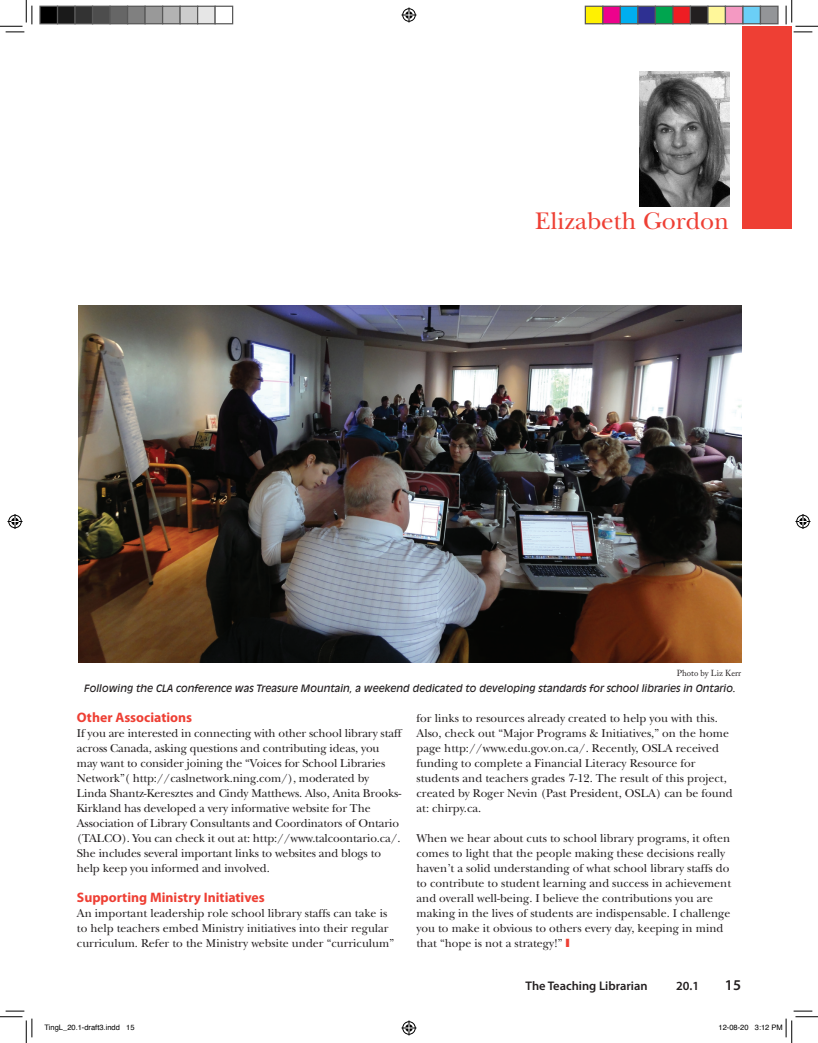
<style>
.page{position:relative;width:818px;height:1043px;background:#fff}
.page>*{position:absolute;margin:0;border:0;box-sizing:border-box;transform-origin:0 0}
.t1{font:25px "New Baskerville";color:#ee3f34}
.t2{font:600 15px "Myriad Pro";color:#231f20}
.t3{font:700 13.75px "Myriad Pro";color:#ee3f34}
.t4{font:600 12.5px "Myriad Pro";color:#231f20}
.t5{font:11.88px/15px "New Baskerville";color:#231f20}
.t6{font:italic 10px "Antique Olive Std";color:#231f20}
.t7{font:8.75px "Adobe Caslon Pro";color:#231f20}
.t8{font:7.5px "Helvetica";color:#000}
</style>
<div class="page">
<img style="left:639px;top:71px;width:90px;height:135px">
<div style="left:742px;top:26px;width:49px;height:203px;background:#ee3f34"></div>
<img style="left:78px;top:305px;width:663px;height:357px">
<svg style="left:0;top:0;width:33px;height:33px"></svg>
<svg style="left:0;top:1010px;width:33px;height:32px"></svg>
<svg style="left:785px;top:0;width:33px;height:33px"></svg>
<svg style="left:401px;top:8px;width:15px;height:14px"></svg>
<svg style="left:401px;top:1020px;width:15px;height:15px"></svg>
<svg style="left:8px;top:514px;width:14px;height:15px"></svg>
<svg style="left:795px;top:514px;width:15px;height:15px"></svg>
<div style="left:40px;top:6px;width:18px;height:18px;background:#000"></div>
<div style="left:39px;top:6px;width:19px;height:18px;border:1px solid #595959"></div>
<div style="left:58px;top:6px;width:17px;height:18px;background:#1a1a1a"></div>
<div style="left:57px;top:6px;width:19px;height:18px;border:1px solid #595959"></div>
<div style="left:75px;top:6px;width:17px;height:18px;background:#333"></div>
<div style="left:74px;top:6px;width:19px;height:18px;border:1px solid #595959"></div>
<div style="left:92px;top:6px;width:18px;height:18px;background:#4d4d4d"></div>
<div style="left:92px;top:6px;width:19px;height:18px;border:1px solid #595959"></div>
<div style="left:110px;top:6px;width:18px;height:18px;background:#666"></div>
<div style="left:109px;top:6px;width:19px;height:18px;border:1px solid #595959"></div>
<div style="left:128px;top:6px;width:17px;height:18px;background:#808080"></div>
<div style="left:127px;top:6px;width:19px;height:18px;border:1px solid #595959"></div>
<div style="left:145px;top:6px;width:17px;height:18px;background:#999"></div>
<div style="left:144px;top:6px;width:19px;height:18px;border:1px solid #595959"></div>
<div style="left:162px;top:6px;width:18px;height:18px;background:#b3b3b3"></div>
<div style="left:162px;top:6px;width:19px;height:18px;border:1px solid #595959"></div>
<div style="left:180px;top:6px;width:18px;height:18px;background:#ccc"></div>
<div style="left:179px;top:6px;width:19px;height:18px;border:1px solid #595959"></div>
<div style="left:198px;top:6px;width:17px;height:18px;background:#e6e6e6"></div>
<div style="left:197px;top:6px;width:19px;height:18px;border:1px solid #595959"></div>
<div style="left:214px;top:6px;width:19px;height:18px;border:1px solid #595959"></div>
<div style="left:585px;top:6px;width:17px;height:18px;background:#fff101"></div>
<div style="left:584px;top:6px;width:19px;height:18px;border:1px solid #595959"></div>
<div style="left:602px;top:6px;width:18px;height:18px;background:#ed028c"></div>
<div style="left:602px;top:6px;width:19px;height:18px;border:1px solid #595959"></div>
<div style="left:620px;top:6px;width:18px;height:18px;background:#00aeef"></div>
<div style="left:619px;top:6px;width:19px;height:18px;border:1px solid #595959"></div>
<div style="left:638px;top:6px;width:17px;height:18px;background:#2e3092"></div>
<div style="left:637px;top:6px;width:19px;height:18px;border:1px solid #595959"></div>
<div style="left:655px;top:6px;width:17px;height:18px;background:#00a54f"></div>
<div style="left:654px;top:6px;width:19px;height:18px;border:1px solid #595959"></div>
<div style="left:672px;top:6px;width:18px;height:18px;background:#ee1d23"></div>
<div style="left:672px;top:6px;width:19px;height:18px;border:1px solid #595959"></div>
<div style="left:690px;top:6px;width:18px;height:18px;background:#231f20"></div>
<div style="left:689px;top:6px;width:19px;height:18px;border:1px solid #595959"></div>
<div style="left:708px;top:6px;width:17px;height:18px;background:#fff79a"></div>
<div style="left:707px;top:6px;width:19px;height:18px;border:1px solid #595959"></div>
<div style="left:725px;top:6px;width:17px;height:18px;background:#f499c2"></div>
<div style="left:724px;top:6px;width:19px;height:18px;border:1px solid #595959"></div>
<div style="left:742px;top:6px;width:18px;height:18px;background:#6bcff6"></div>
<div style="left:742px;top:6px;width:19px;height:18px;border:1px solid #595959"></div>
<div style="left:760px;top:6px;width:18px;height:18px;background:#939598"></div>
<div style="left:759px;top:6px;width:19px;height:18px;border:1px solid #595959"></div>
<svg style="left:785px;top:1010px;width:33px;height:32px"></svg>
<h1 class="t1" style="left:535px;top:206px;width:195px">Elizabeth Gordon</h1>
<p class="t7" style="left:676px;top:667px;width:66px">Photo by Liz Kerr</p>
<p class="t6" style="left:84px;top:682px;width:653px">Following the CLA conference was Treasure Mountain, a weekend dedicated to developing standards for school libraries in Ontario.</p>
<p class="t3" style="left:77px;top:708px;width:117px">Other Associations</p>
<p class="t5" style="left:77px;top:726px;width:326px">If you are interested in connecting with other school library staff across Canada, asking questions and contributing ideas, you may want to consider joining the “Voices for School Libraries Network”( http://caslnetwork.ning.com/), moderated by Linda Shantz-Keresztes and Cindy Matthews. Also, Anita Brooks-Kirkland has developed a very informative website for The Association of Library Consultants and Coordinators of Ontario (TALCO). You can check it out at: http://www.talcoontario.ca/.<br>She includes several important links to websites and blogs to help keep you informed and involved.</p>
<p class="t3" style="left:77px;top:888px;width:189px">Supporting Ministry Initiatives</p>
<p class="t5" style="left:77px;top:906px;width:319px">An important leadership role school library staffs can take is to help teachers embed Ministry initiatives into their regular curriculum. Refer to the Ministry website under “curriculum”</p>
<p class="t5" style="left:416px;top:711px;width:318px">for links to resources already created to help you with this.<br>Also, check out “Major Programs &amp; Initiatives,” on the home page http://www.edu.gov.on.ca/. Recently, OSLA received funding to complete a Financial Literacy Resource for students and teachers grades 7-12. The result of this project, created by Roger Nevin (Past President, OSLA) can be found at: chirpy.ca.</p>
<p class="t5" style="left:416px;top:831px;width:316px">When we hear about cuts to school library programs, it often comes to light that the people making these decisions really haven’t a solid understanding of what school library staffs do to contribute to student learning and success in achievement and overall well-being. I believe the contributions you are making in the lives of students are indispensable. I challenge you to make it obvious to others every day, keeping in mind that “hope is not a strategy!”</p>
<p class="t4" style="left:525px;top:978px;width:123px">The Teaching Librarian</p>
<p class="t4" style="left:676px;top:978px;width:25px">20.1</p>
<p class="t2" style="left:725px;top:975px;width:18px">15</p>
<p class="t8" style="left:44px;top:1022px;width:92px">TingL_20.1-draft3.indd 15</p>
<p class="t8" style="left:718px;top:1022px;width:66px">12-08-20 3:12 PM</p>
</div>
